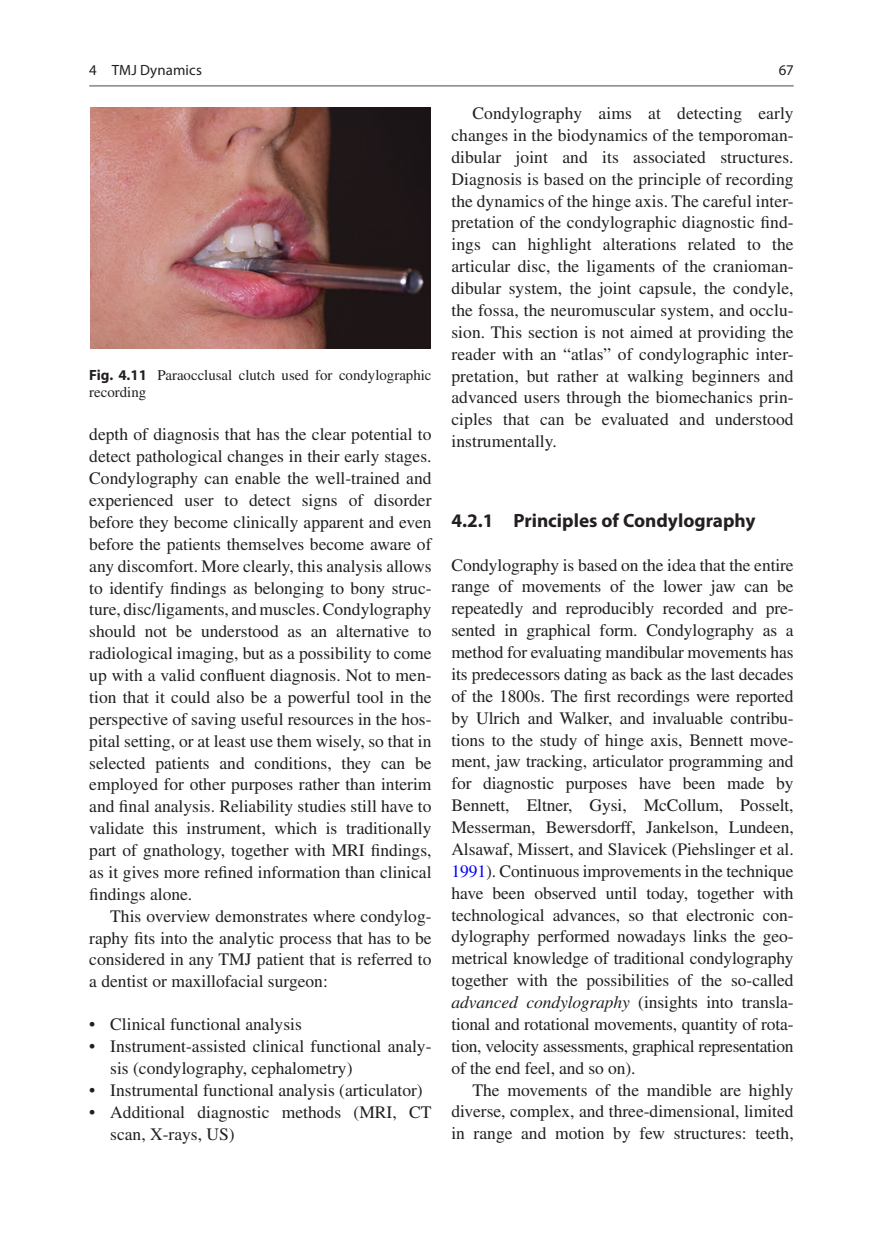
<style>
.page{position:relative;width:883px;height:1260px;background:#fff}
.page>*{position:absolute;margin:0;border:0;box-sizing:border-box;transform-origin:0 0}
.t1{font:700 19.25px "Xpjwbv Vywytw Myriad Pro";color:#231f20}
.t2{font:17.5px/21.9px "Jtymnn Gqhjqf Times LT Std";color:#231f20;text-align:justify}
.t3{font:italic 17.5px "Qbmvqw Cgflnw Times LT Std";letter-spacing:-.005em;color:#231f20}
.t4{font:14.88px/17.5px "Jtymnn Gqhjqf Times LT Std";color:#231f20}
.t5{font:14.88px "Nfqkgd Yghvxj Myriad Pro";letter-spacing:.005em;color:#231f20}
.t6{font:14.88px "Njxhdv Dcnyfd Myriad Pro";color:#231f20}
.s1{font-family:"Xpjwbv Vywytw Myriad Pro";font-weight:700}
.s2{color:#0000fa}
.s3{font-family:"Jtymnn Gqhjqf Times LT Std";font-style:normal}
</style>
<div class="page">
<img style="left:91px;top:107px;width:339px;height:241px">
<hr style="left:89px;top:85px;width:705px;height:2px;background:#939598">
<p class="t5" style="left:89px;top:61px;width:114px">4 TMJ Dynamics</p>
<p class="t4" style="left:89px;top:366px;width:344px"><span class="s1">Fig. 4.11</span> Paraocclusal clutch used for condylographic recording</p>
<p class="t2" style="left:89px;top:424px;width:344px">depth of diagnosis that has the clear potential to detect pathological changes in their early stages.<br>Condylography can enable the well-trained and experienced user to detect signs of disorder before they become clinically apparent and even before the patients themselves become aware of any discomfort. More clearly, this analysis allows to identify findings as belonging to bony struc&shy;ture, disc/ligaments, and muscles. Condylography should not be understood as an alternative to radiological imaging, but as a possibility to come up with a valid confluent diagnosis. Not to men&shy;tion that it could also be a powerful tool in the perspective of saving useful resources in the hos&shy;pital setting, or at least use them wisely, so that in selected patients and conditions, they can be employed for other purposes rather than interim and final analysis. Reliability studies still have to validate this instrument, which is traditionally part of gnathology, together with MRI findings, as it gives more refined information than clinical findings alone.</p>
<p class="t2" style="left:89px;top:905px;width:344px;text-indent:21px">This overview demonstrates where condylog&shy;raphy fits into the analytic process that has to be considered in any TMJ patient that is referred to a dentist or maxillofacial surgeon:</p>
<p class="t2" style="left:89px;top:1013px;width:214px">• Clinical functional analysis</p>
<p class="t2" style="left:110px;top:1035px;width:323px;text-indent:-21px">• Instrument-assisted clinical functional analy&shy;sis (condylography, cephalometry)</p>
<p class="t2" style="left:89px;top:1079px;width:335px">• Instrumental functional analysis (articulator)</p>
<p class="t2" style="left:110px;top:1101px;width:323px;text-indent:-21px">• Additional diagnostic methods (MRI, CT scan, X-rays, US)</p>
<p class="t6" style="left:779px;top:61px;width:16px">67</p>
<p class="t2" style="left:451px;top:102px;width:344px;text-indent:21px">Condylography aims at detecting early changes in the biodynamics of the temporoman&shy;dibular joint and its associated structures.<br>Diagnosis is based on the principle of recording the dynamics of the hinge axis. The careful inter&shy;pretation of the condylographic diagnostic find&shy;ings can highlight alterations related to the articular disc, the ligaments of the cranioman&shy;dibular system, the joint capsule, the condyle, the fossa, the neuromuscular system, and occlu&shy;sion. This section is not aimed at providing the reader with an “atlas” of condylographic inter&shy;pretation, but rather at walking beginners and advanced users through the biomechanics prin&shy;ciples that can be evaluated and understood instrumentally.</p>
<p class="t1" style="left:451px;top:508px;width:306px">4.2.1 Principles of Condylography</p>
<p class="t2" style="left:451px;top:554px;width:344px">Condylography is based on the idea that the entire range of movements of the lower jaw can be repeatedly and reproducibly recorded and pre&shy;sented in graphical form. Condylography as a method for evaluating mandibular movements has its predecessors dating as back as the last decades of the 1800s. The first recordings were reported by Ulrich and Walker, and invaluable contribu&shy;tions to the study of hinge axis, Bennett move&shy;ment, jaw tracking, articulator programming and for diagnostic purposes have been made by Bennett, Eltner, Gysi, McCollum, Posselt, Messerman, Bewersdorff, Jankelson, Lundeen, Alsawaf, Missert, and Slavicek (Piehslinger et al.<br><span class="s2">1991</span>). Continuous improvements in the technique have been observed until today, together with technological advances, so that electronic con&shy;dylography performed nowadays links the geo&shy;metrical knowledge of traditional condylography together with the possibilities of the so-called</p>
<p class="t3" style="left:451px;top:993px;width:344px">advanced condylography <span class="s3">(insights into transla-</span></p>
<p class="t2" style="left:451px;top:1013px;width:344px">tional and rotational movements, quantity of rota&shy;tion, velocity assessments, graphical representation of the end feel, and so on).</p>
<p class="t2" style="left:451px;top:1079px;width:344px;text-indent:21px">The movements of the mandible are highly diverse, complex, and three-dimensional, limited in range and motion by few structures: teeth,</p>
</div>
